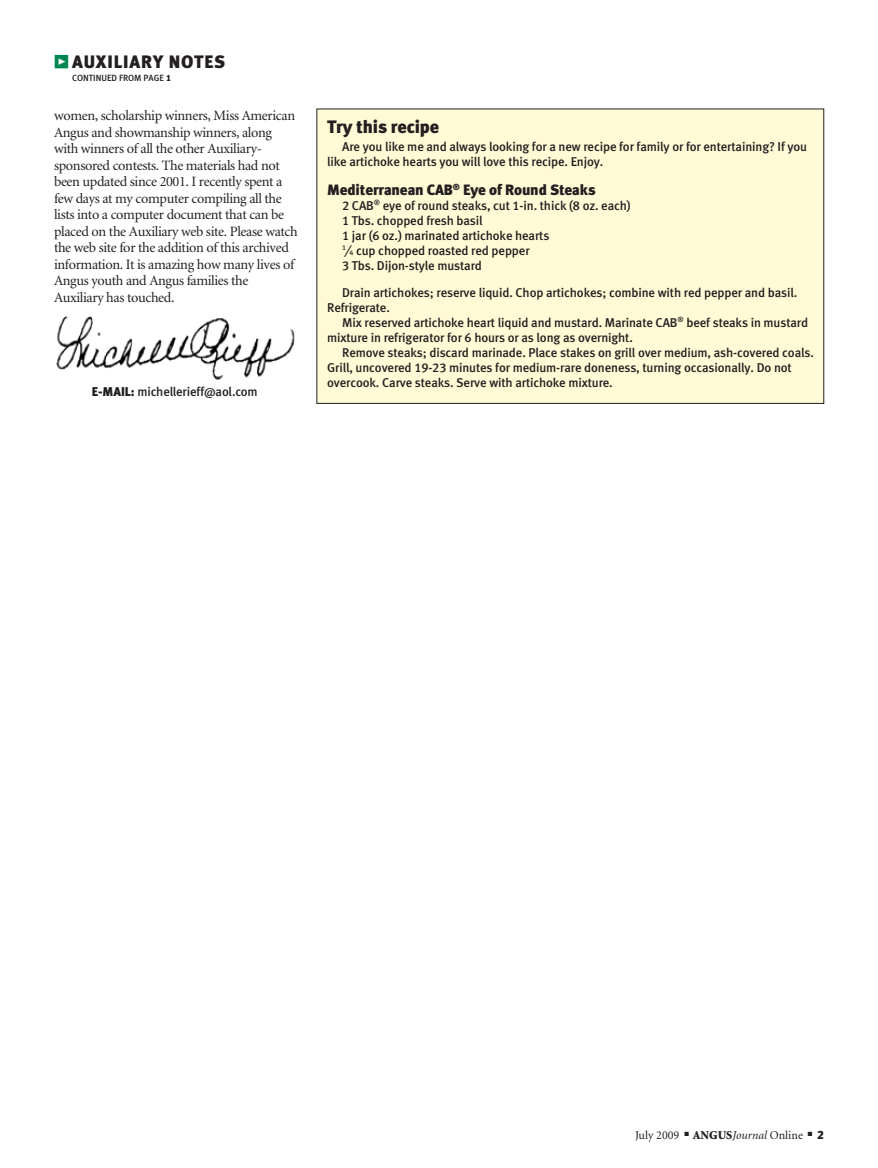
<style>
.page{position:relative;width:878px;height:1168px;background:#fff}
.page>*{position:absolute;margin:0;border:0;box-sizing:border-box;transform-origin:0 0}
.sidebar_headline{font:18px "Meta Black LF";letter-spacing:.05em;color:#231f20}
.sidebar_headline-2{font:18px "Meta Black LF";letter-spacing:-.01em;color:#231f20}
.subhead{font:15px "Meta Black LF";letter-spacing:-.01em;color:#231f20}
.body_text{font:14.25px/16.5px "Minion";letter-spacing:-.025em;color:#231f20}
.sidebar_text{font:12.75px/15px "Meta Medium LF";letter-spacing:-.01em;color:#231f20}
.t1{font:12px "Minion";color:#231f20}
.t2{font:9px "Meta Medium LF";color:#231f20}
.s1{font-family:"Meta Black Expert";color:#008751}
.s2{font-family:"Meta Black LF"}
.s3{font-size:7.05px}
.s4{font-weight:900}
.s5{font-style:italic}
</style>
<div class="page">
<img style="left:56px;top:316px;width:239px;height:64px">
<div style="left:317px;top:109px;width:506px;height:294px;background:#fffbd6"></div>
<div style="left:316px;top:109px;width:508px;height:295px;border:1px solid #231f20"></div>
<p class="sidebar_headline" style="left:54px;top:51px;width:173px"><span class="s1">z</span> auxiliary Notes</p>
<p class="t2" style="left:72px;top:73px;width:101px">CONTINUED FROM PAGE <span class="s2">1</span></p>
<p class="body_text" style="left:54px;top:108px;width:245px">women, scholarship winners, Miss American Angus and showmanship winners, along with winners of all the other Auxiliary&shy;sponsored contests. The materials had not been updated since 2001. I recently spent a few days at my computer compiling all the lists into a computer document that can be placed on the Auxiliary web site. Please watch the web site for the addition of this archived information. It is amazing how many lives of Angus youth and Angus families the Auxiliary has touched.</p>
<p class="sidebar_text" style="left:92px;top:384px;width:167px"><span class="s2">e-mail:</span> michellerieff@aol.com</p>
<p class="sidebar_headline-2" style="left:327px;top:116px;width:113px">Try this recipe</p>
<p class="sidebar_text" style="left:327px;top:139px;width:481px;text-indent:15px">Are you like me and always looking for a new recipe for family or for entertaining? If you like artichoke hearts you will love this recipe. Enjoy.</p>
<p class="subhead" style="left:327px;top:180px;width:270px">Mediterranean CAB<sup>®</sup> Eye of Round Steaks</p>
<p class="sidebar_text" style="left:342px;top:197px;width:290px">2 CAB<sup>®</sup> eye of round steaks, cut 1-in. thick (8 oz. each)</p>
<p class="sidebar_text" style="left:342px;top:212px;width:142px">1 Tbs. chopped fresh basil</p>
<p class="sidebar_text" style="left:342px;top:227px;width:209px">1 jar (6 oz.) marinated artichoke hearts</p>
<p class="sidebar_text" style="left:342px;top:242px;width:189px"><sup>1</sup>⁄<span class="s3">4</span> cup chopped roasted red pepper</p>
<p class="sidebar_text" style="left:342px;top:257px;width:141px">3 Tbs. Dijon-style mustard</p>
<p class="sidebar_text" style="left:327px;top:284px;width:471px;text-indent:15px">Drain artichokes; reserve liquid. Chop artichokes; combine with red pepper and basil.<br>Refrigerate.</p>
<p class="sidebar_text" style="left:327px;top:314px;width:482px;text-indent:15px">Mix reserved artichoke heart liquid and mustard. Marinate CAB<sup>®</sup> beef steaks in mustard mixture in refrigerator for 6 hours or as long as overnight.</p>
<p class="sidebar_text" style="left:327px;top:344px;width:488px;text-indent:15px">Remove steaks; discard marinade. Place stakes on grill over medium, ash-covered coals.<br>Grill, uncovered 19-23 minutes for medium-rare doneness, turning occasionally. Do not overcook. Carve steaks. Serve with artichoke mixture.</p>
<p class="t1" style="left:635px;top:1129px;width:190px">July 2009 ■ <span class="s4">ANGUS</span><span class="s5">Journal</span> Online ■ <span class="s2">2</span></p>
</div>
